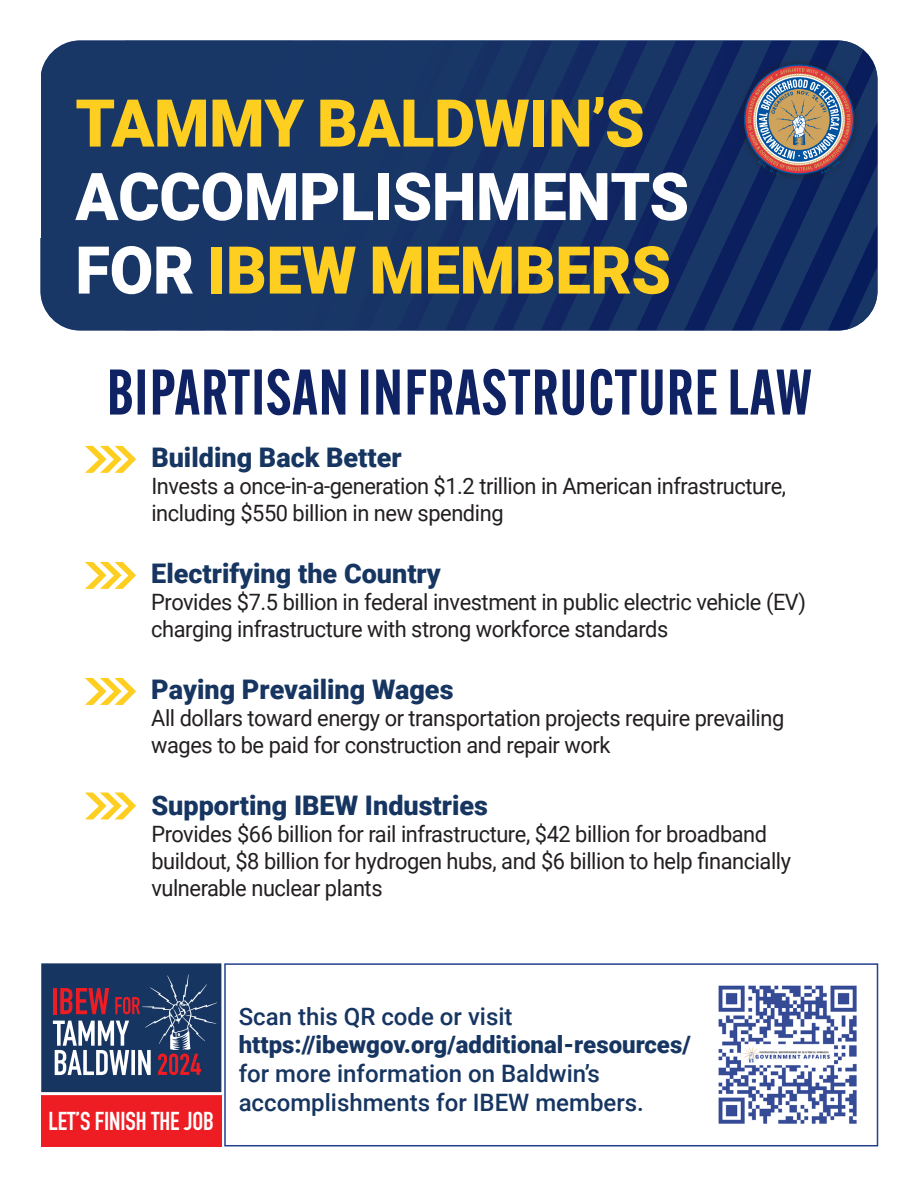
<style>
.page{position:relative;width:918px;height:1188px;background:#fff}
.page>*{position:absolute;margin:0;border:0;box-sizing:border-box;transform-origin:0 0}
.t1{font:900 66px "Roboto";letter-spacing:-.005em;color:#fece21;scale:.96 1}
.t2{font:900 66px "Roboto";letter-spacing:-.005em;color:#fff;scale:.96 1}
.t3{font:600 63px "Alternate Gothic Cond ATF";letter-spacing:.02em;color:#0f2264}
.t4{font:900 27px "Roboto";color:#163561}
.t5{font:700 25.5px "DIN Condensed";letter-spacing:-.005em;color:#fff}
.t6{font:500 24px/28.8px "Roboto";color:#163561}
.body_text{font:22.5px/27px "Roboto";letter-spacing:-.02em;color:#231f20}
.s1{color:#fff}
.s2{font-weight:900}
</style>
<div class="page">
<svg style="left:41px;top:40px;width:836px;height:290px;background:#163365"></svg>
<img style="left:718px;top:985px;width:139px;height:139px">
<div style="left:224px;top:963px;width:654px;height:183px;border:2px solid #253f8e"></div>
<svg style="left:85px;top:678px;width:51px;height:27px"></svg>
<svg style="left:85px;top:793px;width:51px;height:27px"></svg>
<svg style="left:85px;top:446px;width:51px;height:27px"></svg>
<svg style="left:85px;top:562px;width:51px;height:27px"></svg>
<div style="left:737px;top:57px;width:125px;height:125px;background:#231f20;opacity:.75"></div>
<svg style="left:748px;top:68px;width:103px;height:108px;background:#8b7a7e"></svg>
<div style="left:41px;top:963px;width:180px;height:183px;background:#163561;border:2px solid #163561"></div>
<div style="left:41px;top:1094px;width:180px;height:52px;background:#ee1d23"></div>
<hr style="left:31px;top:1092px;width:192px;height:3px;background:#fff">
<svg style="left:53px;top:974px;width:164px;height:101px"></svg>
<p class="t1" style="left:75px;top:77px;width:595px">TAMMY BALDWIN’S</p>
<p class="t2" style="left:75px;top:150px;width:641px">ACCOMPLISHMENTS</p>
<p class="t1" style="left:75px;top:224px;width:622px"><span class="s1">FOR</span> IBEW MEMBERS</p>
<p class="t3" style="left:107px;top:352px;width:706px">BIPARTISAN INFRASTRUCTURE LAW</p>
<h2 class="t4" style="left:151px;top:438px;width:252px">Building Back Better</h2>
<p class="body_text" style="left:151px;top:471px;width:636px">Invests a once-in-a-generation $1.2 trillion in American infrastructure, including $550 billion in new spending</p>
<p class="t4" style="left:151px;top:554px;width:291px">Electrifying the Country</p>
<p class="body_text" style="left:151px;top:587px;width:656px">Provides $7.5 billion in federal investment in public electric vehicle (EV) charging infrastructure with strong workforce standards</p>
<h2 class="t4" style="left:151px;top:670px;width:304px">Paying Prevailing Wages</h2>
<p class="body_text" style="left:151px;top:703px;width:635px">All dollars toward energy or transportation projects require prevailing wages to be paid for construction and repair work</p>
<p class="t4" style="left:151px;top:786px;width:338px">Supporting IBEW Industries</p>
<p class="body_text" style="left:151px;top:820px;width:641px">Provides $66 billion for rail infrastructure, $42 billion for broadband buildout, $8 billion for hydrogen hubs, and $6 billion to help financially vulnerable nuclear plants</p>
<h2 class="t5" style="left:49px;top:1104px;width:167px">LET’S FINISH THE JOB</h2>
<h2 class="t6" style="left:239px;top:1001px;width:454px">Scan this QR code or visit <span class="s2">https://ibewgov.org/additional-resources/ </span>for more information on Baldwin’s accomplishments for IBEW members.</h2>
</div>
